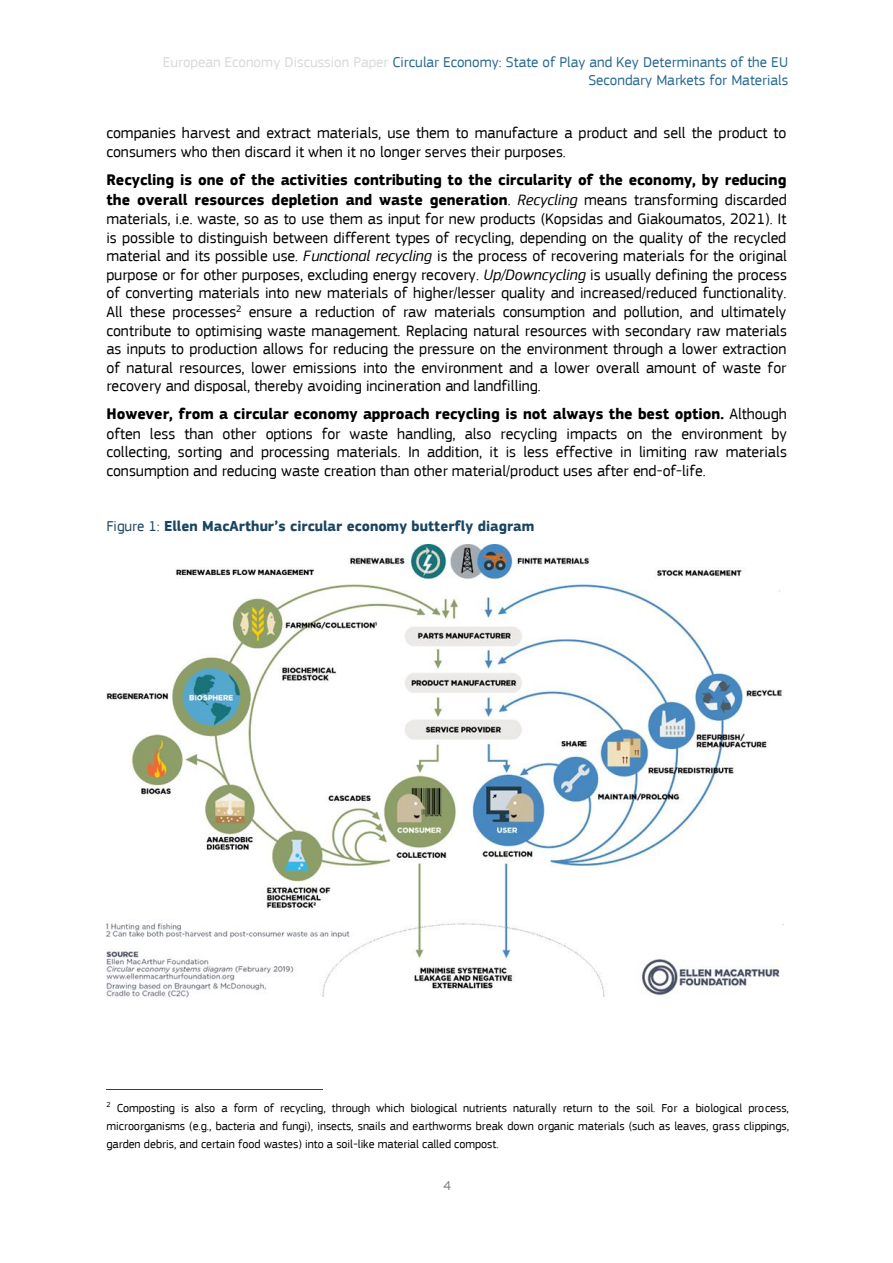
<style>
.page{position:relative;width:893px;height:1263px;background:#fff}
.page>*{position:absolute;margin:0;border:0;box-sizing:border-box;transform-origin:0 0}
.t1{font:15.9px/18.8px "EC Square Sans Pro";color:#000;text-align:justify}
.t2{font:15px/17.9px "EC Square Sans Pro";color:#27688f;text-align:right}
.t3{font:700 15px "EC Square Sans Pro";color:#1a4560}
.t4{font:13.5px "EC Square Sans Pro";color:#808080}
.t5{font:12px/18px "EC Square Sans Pro";color:#000;text-align:justify}
.s1{color:#d9d9d9}
.s2{font-weight:700}
.s3{font-style:italic}
.s4{font-weight:400}
</style>
<div class="page">
<hr style="left:106px;top:1090px;width:216px;height:1px;background:#339">
<img style="left:106px;top:545px;width:677px;height:452px">
<p class="t2" style="left:163px;top:53px;width:627px"><span class="s1">European Economy Discussion Paper</span> Circular Economy: State of Play and Key Determinants of the EU<br>Secondary Markets for Materials</p>
<p class="t1" style="left:106px;top:124px;width:682px">companies harvest and extract materials, use them to manufacture a product and sell the product to consumers who then discard it when it no longer serves their purposes.</p>
<p class="t1" style="left:106px;top:170px;width:682px"><span class="s2">Recycling is one of the activities contributing to the circularity of the economy, by reducing the overall resources depletion and waste generation</span>. <span class="s3">Recycling</span> means transforming discarded materials, i.e. waste, so as to use them as input for new products (Kopsidas and Giakoumatos, 2021). It is possible to distinguish between different types of recycling, depending on the quality of the recycled material and its possible use. <span class="s3">Functional recycling</span> is the process of recovering materials for the original purpose or for other purposes, excluding energy recovery. <span class="s3">Up/Downcycling</span> is usually defining the process of converting materials into new materials of higher/lesser quality and increased/reduced functionality.<br>All these processes<sup>2</sup> ensure a reduction of raw materials consumption and pollution, and ultimately contribute to optimising waste management. Replacing natural resources with secondary raw materials as inputs to production allows for reducing the pressure on the environment through a lower extraction of natural resources, lower emissions into the environment and a lower overall amount of waste for recovery and disposal, thereby avoiding incineration and landfilling.</p>
<p class="t1" style="left:106px;top:404px;width:682px"><span class="s2">However, from a circular economy approach recycling is not always the best option.</span> Although often less than other options for waste handling, also recycling impacts on the environment by collecting, sorting and processing materials. In addition, it is less effective in limiting raw materials consumption and reducing waste creation than other material/product uses after end-of-life.</p>
<p class="t3" style="left:106px;top:517px;width:430px"><span class="s4">Figure 1:</span> Ellen MacArthur’s circular economy butterfly diagram</p>
<p class="t5" style="left:106px;top:1099px;width:684px"><sup>2</sup> Composting is also a form of recycling, through which biological nutrients naturally return to the soil. For a biological process, microorganisms (e.g., bacteria and fungi), insects, snails and earthworms break down organic materials (such as leaves, grass clippings, garden debris, and certain food wastes) into a soil-like material called compost.</p>
<p class="t4" style="left:444px;top:1178px;width:9px">4</p>
</div>
